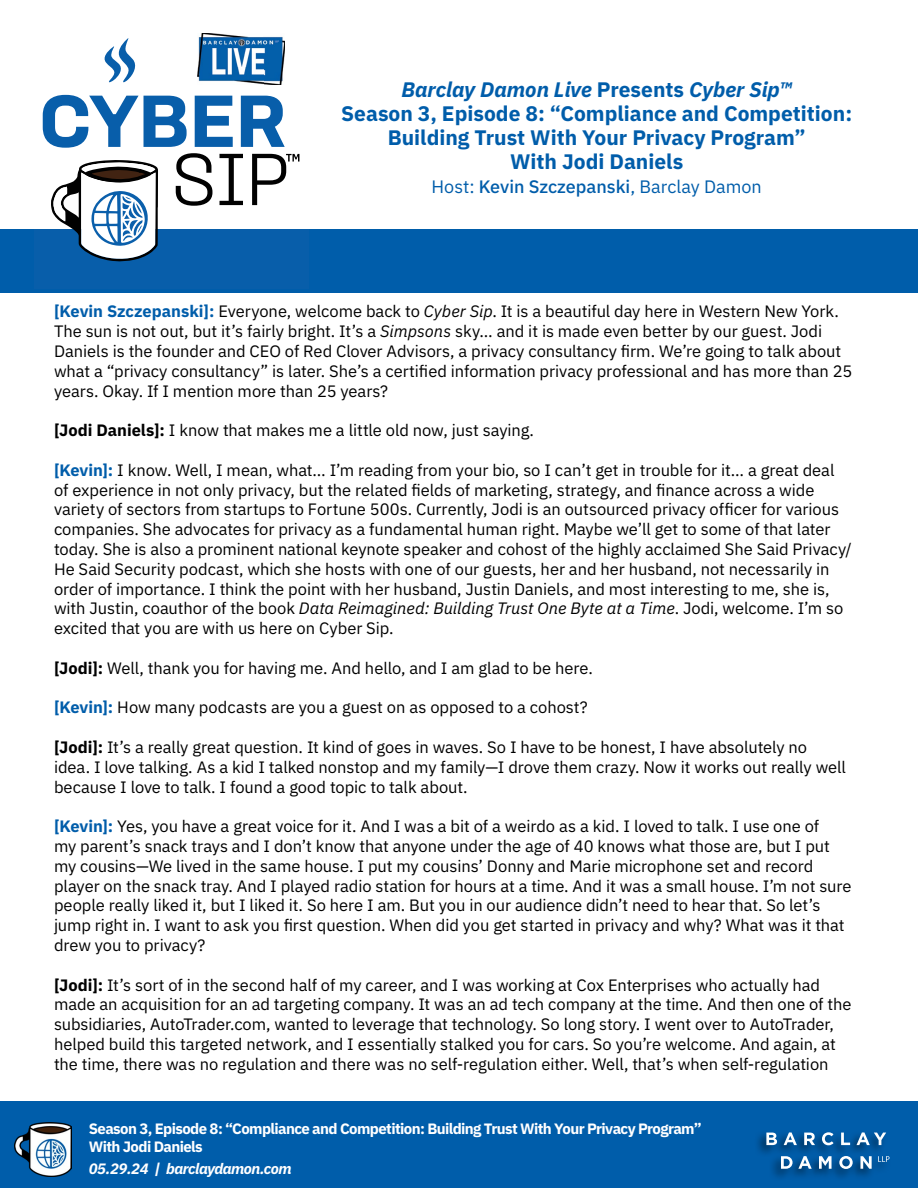
<style>
.page{position:relative;width:918px;height:1188px;background:#fff}
.page>*{position:absolute;margin:0;border:0;box-sizing:border-box;transform-origin:0 0}
.t1{font:700 21px/24px "IBM Plex Sans";color:#005daa;text-align:center}
.t2{font:18px "IBM Plex Sans";color:#005daa}
.t3{font:16.5px/19.8px "IBM Plex Sans";letter-spacing:-.005em;color:#000}
.t4{font:700 15px/18px "IBM Plex Sans";letter-spacing:-.04em;color:#fff}
.t5{font:italic 700 15px "IBM Plex Sans";letter-spacing:-.03em;color:#fff}
.s1{font-style:italic}
.s2{font-weight:500}
.s3{font-weight:700;color:#005daa}
.s4{font-weight:700}
</style>
<div class="page">
<div style="left:0;top:1102px;width:918px;height:86px;background:#005daa"></div>
<img style="left:15px;top:1123px;width:56px;height:53px">
<div style="left:754px;top:1130px;width:138px;height:51px;background:#000;opacity:.55"></div>
<svg style="left:878px;top:1156px;width:11px;height:6px"></svg>
<svg style="left:766px;top:1133px;width:11px;height:12px"></svg>
<svg style="left:784px;top:1132px;width:13px;height:13px"></svg>
<svg style="left:804px;top:1133px;width:11px;height:12px"></svg>
<svg style="left:822px;top:1132px;width:12px;height:13px"></svg>
<svg style="left:841px;top:1133px;width:9px;height:12px"></svg>
<svg style="left:857px;top:1132px;width:29px;height:13px"></svg>
<svg style="left:781px;top:1156px;width:31px;height:13px"></svg>
<svg style="left:819px;top:1156px;width:13px;height:13px"></svg>
<svg style="left:839px;top:1156px;width:14px;height:13px"></svg>
<svg style="left:860px;top:1156px;width:12px;height:13px"></svg>
<div style="left:0;top:230px;width:918px;height:63px;background:#005daa"></div>
<div style="left:35px;top:230px;width:274px;height:59px;background:#085eaa"></div>
<svg style="left:104px;top:38px;width:32px;height:45px"></svg>
<img style="left:197px;top:34px;width:88px;height:51px">
<svg style="left:43px;top:95px;width:256px;height:167px"></svg>
<p class="t1" style="left:341px;top:75px;width:513px"><span class="s1">Barclay Damon Live</span> Presents <span class="s1">Cyber Sip™<br></span>Season 3, Episode 8: “Compliance and Competition:<br>Building Trust With Your Privacy Program”<br>With Jodi Daniels</p>
<p class="t2" style="left:432px;top:173px;width:332px">Host: <span class="s2">Kevin Szczepanski</span>, Barclay Damon</p>
<p class="t3" style="left:54px;top:300px;width:800px"><span class="s3">[Kevin Szczepanski]:</span> Everyone, welcome back to <span class="s1">Cyber Sip</span>. It is a beautiful day here in Western New York.<br>The sun is not out, but it’s fairly bright. It’s a <span class="s1">Simpsons</span> sky… and it is made even better by our guest. Jodi Daniels is the founder and CEO of Red Clover Advisors, a privacy consultancy firm. We’re going to talk about what a “privacy consultancy” is later. She’s a certified information privacy professional and has more than 25 years. Okay. If I mention more than 25 years?</p>
<p class="t3" style="left:54px;top:419px;width:482px"><span class="s4">[Jodi Daniels]:</span> I know that makes me a little old now, just saying.</p>
<p class="t3" style="left:54px;top:459px;width:799px"><span class="s3">[Kevin]:</span> I know. Well, I mean, what… I’m reading from your bio, so I can’t get in trouble for it… a great deal of experience in not only privacy, but the related fields of marketing, strategy, and finance across a wide variety of sectors from startups to Fortune 500s. Currently, Jodi is an outsourced privacy officer for various companies. She advocates for privacy as a fundamental human right. Maybe we’ll get to some of that later today. She is also a prominent national keynote speaker and cohost of the highly acclaimed She Said Privacy/ He Said Security podcast, which she hosts with one of our guests, her and her husband, not necessarily in order of importance. I think the point with her husband, Justin Daniels, and most interesting to me, she is, with Justin, coauthor of the book <span class="s1">Data Reimagined: Building Trust One Byte at a Time</span>. Jodi, welcome. I’m so excited that you are with us here on Cyber Sip.</p>
<p class="t3" style="left:54px;top:657px;width:541px"><span class="s4">[Jodi]:</span> Well, thank you for having me. And hello, and I am glad to be here.</p>
<p class="t3" style="left:54px;top:696px;width:535px"><span class="s3">[Kevin]:</span> How many podcasts are you a guest on as opposed to a cohost?</p>
<p class="t3" style="left:54px;top:736px;width:794px"><span class="s4">[Jodi]:</span> It’s a really great question. It kind of goes in waves. So I have to be honest, I have absolutely no idea. I love talking. As a kid I talked nonstop and my family—I drove them crazy. Now it works out really well because I love to talk. I found a good topic to talk about.</p>
<p class="t3" style="left:54px;top:815px;width:799px"><span class="s3">[Kevin]:</span> Yes, you have a great voice for it. And I was a bit of a weirdo as a kid. I loved to talk. I use one of<br>my parent’s snack trays and I don’t know that anyone under the age of 40 knows what those are, but I put my cousins—We lived in the same house. I put my cousins’ Donny and Marie microphone set and record player on the snack tray. And I played radio station for hours at a time. And it was a small house. I’m not sure people really liked it, but I liked it. So here I am. But you in our audience didn’t need to hear that. So let’s jump right in. I want to ask you first question. When did you get started in privacy and why? What was it that drew you to privacy?</p>
<p class="t3" style="left:54px;top:974px;width:799px"><span class="s4">[Jodi]:</span> It’s sort of in the second half of my career, and I was working at Cox Enterprises who actually had made an acquisition for an ad targeting company. It was an ad tech company at the time. And then one of the subsidiaries, AutoTrader.com, wanted to leverage that technology. So long story. I went over to AutoTrader, helped build this targeted network, and I essentially stalked you for cars. So you’re welcome. And again, at the time, there was no regulation and there was no self-regulation either. Well, that’s when self-regulation</p>
<p class="t4" style="left:89px;top:1119px;width:615px">Season 3, Episode 8: “Compliance and Competition: Building Trust With Your Privacy Program”<br>With Jodi Daniels</p>
<p class="t5" style="left:89px;top:1157px;width:204px">05.29.24 | barclaydamon.com</p>
</div>
